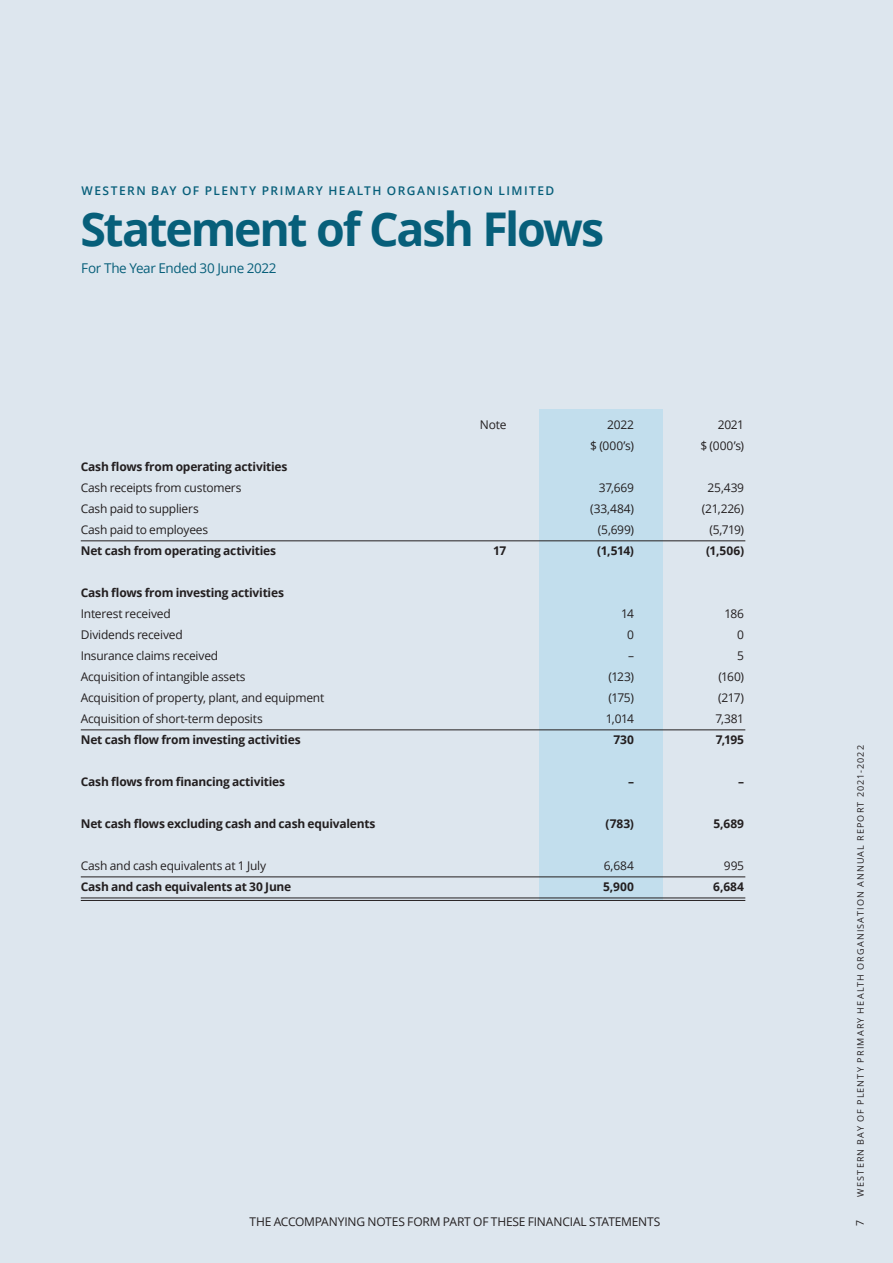
<style>
.page{position:relative;width:893px;height:1263px;background:#dde6ee}
.page>*{position:absolute;margin:0;border:0;box-sizing:border-box;transform-origin:0 0}
.Financials_heading{font:700 46.5px "Open Sans";letter-spacing:-.05em;color:#075f7a}
.Body_text___no_inden{font:13.5px "Open Sans";letter-spacing:-.025em;color:#075f7a}
.Financials{font:12px "Open Sans";letter-spacing:-.02em;color:#231f20}
.Financials-2{font:700 12px "Open Sans";letter-spacing:-.02em;color:#231f20}
.Financials_underline{font:12px "Open Sans";letter-spacing:-.02em;color:#231f20}
.Body_text___no_inden-2{font:12px "Open Sans";letter-spacing:-.015em;color:#231f20}
.Subhead{font:600 12px "Open Sans";letter-spacing:.12em;color:#075f7a}
.Financials_double_li{font:700 12px "Open Sans";letter-spacing:-.015em;color:#231f20}
.t1{font:10.5px "Open Sans";color:#231f20}
.t2{font:9px "Open Sans";letter-spacing:.13em;color:#231f20}
</style>
<div class="page">
<div style="left:540px;top:409px;width:123px;height:491px;background:#c2deed"></div>
<hr style="left:81px;top:541px;width:664px;height:1px;background:#231f20">
<hr style="left:81px;top:730px;width:664px;height:1px;background:#231f20">
<hr style="left:81px;top:877px;width:664px;height:1px;background:#231f20">
<hr style="left:81px;top:898px;width:664px;height:1px;background:#231f20">
<hr style="left:81px;top:900px;width:664px;height:1px;background:#231f20">
<p class="Subhead" style="left:81px;top:182px;width:474px">WESTERN BAY OF PLENTY PRIMARY HEALTH ORGANISATION LIMITED</p>
<p class="Financials_heading" style="left:81px;top:196px;width:525px">Statement of Cash Flows</p>
<p class="Body_text___no_inden" style="left:81px;top:259px;width:197px">For The Year Ended 30 June 2022</p>
<p class="Financials" style="left:480px;top:417px;width:28px">Note</p>
<p class="Financials" style="left:607px;top:417px;width:28px">2022</p>
<p class="Financials" style="left:718px;top:417px;width:28px">2021</p>
<p class="Financials" style="left:590px;top:438px;width:45px">$ (000’s)</p>
<p class="Financials" style="left:700px;top:438px;width:45px">$ (000’s)</p>
<p class="Financials-2" style="left:81px;top:458px;width:208px">Cash flows from operating activities</p>
<p class="Financials" style="left:81px;top:480px;width:162px">Cash receipts from customers</p>
<p class="Financials" style="left:599px;top:480px;width:37px">37,669</p>
<p class="Financials" style="left:708px;top:480px;width:38px">25,439</p>
<p class="Financials" style="left:81px;top:501px;width:119px">Cash paid to suppliers</p>
<p class="Financials" style="left:590px;top:501px;width:45px">(33,484)</p>
<p class="Financials" style="left:702px;top:501px;width:44px">(21,226)</p>
<p class="Financials_underline" style="left:81px;top:522px;width:129px">Cash paid to employees</p>
<p class="Financials_underline" style="left:598px;top:522px;width:38px">(5,699)</p>
<p class="Financials_underline" style="left:709px;top:522px;width:36px">(5,719)</p>
<p class="Financials-2" style="left:81px;top:542px;width:197px">Net cash from operating activities</p>
<p class="Financials-2" style="left:493px;top:542px;width:15px">17</p>
<p class="Financials-2" style="left:597px;top:542px;width:38px">(1,514)</p>
<p class="Financials-2" style="left:706px;top:542px;width:40px">(1,506)</p>
<p class="Financials-2" style="left:81px;top:584px;width:205px">Cash flows from investing activities</p>
<p class="Financials" style="left:81px;top:606px;width:91px">Interest received</p>
<p class="Financials" style="left:621px;top:606px;width:14px">14</p>
<p class="Financials" style="left:724px;top:606px;width:21px">186</p>
<p class="Financials" style="left:81px;top:627px;width:103px">Dividends received</p>
<p class="Financials" style="left:627px;top:627px;width:8px">0</p>
<p class="Financials" style="left:737px;top:627px;width:8px">0</p>
<p class="Financials" style="left:81px;top:648px;width:139px">Insurance claims received</p>
<p class="Financials" style="left:628px;top:648px;width:7px">–</p>
<p class="Financials" style="left:737px;top:648px;width:8px">5</p>
<p class="Financials" style="left:81px;top:669px;width:166px">Acquisition of intangible assets</p>
<p class="Financials" style="left:608px;top:669px;width:27px">(123)</p>
<p class="Financials" style="left:718px;top:669px;width:27px">(160)</p>
<p class="Financials" style="left:81px;top:690px;width:245px">Acquisition of property, plant, and equipment</p>
<p class="Financials" style="left:608px;top:690px;width:27px">(175)</p>
<p class="Financials" style="left:718px;top:690px;width:28px">(217)</p>
<p class="Financials_underline" style="left:81px;top:711px;width:184px">Acquisition of short-term deposits</p>
<p class="Financials_underline" style="left:606px;top:711px;width:30px">1,014</p>
<p class="Financials_underline" style="left:715px;top:711px;width:30px">7,381</p>
<p class="Financials-2" style="left:81px;top:731px;width:221px">Net cash flow from investing activities</p>
<p class="Financials-2" style="left:613px;top:731px;width:22px">730</p>
<p class="Financials-2" style="left:716px;top:731px;width:30px">7,195</p>
<p class="Financials-2" style="left:81px;top:773px;width:206px">Cash flows from financing activities</p>
<p class="Financials-2" style="left:628px;top:773px;width:7px">–</p>
<p class="Financials-2" style="left:738px;top:773px;width:7px">–</p>
<p class="Financials-2" style="left:81px;top:815px;width:296px">Net cash flows excluding cash and cash equivalents</p>
<p class="Financials-2" style="left:605px;top:815px;width:30px">(783)</p>
<p class="Financials-2" style="left:713px;top:815px;width:32px">5,689</p>
<p class="Financials_underline" style="left:81px;top:858px;width:187px">Cash and cash equivalents at 1 July</p>
<p class="Financials_underline" style="left:604px;top:858px;width:32px">6,684</p>
<p class="Financials_underline" style="left:724px;top:858px;width:22px">995</p>
<p class="Financials_double_li" style="left:81px;top:878px;width:212px">Cash and cash equivalents at 30 June</p>
<p class="Financials_double_li" style="left:603px;top:878px;width:32px">5,900</p>
<p class="Financials_double_li" style="left:713px;top:878px;width:32px">6,684</p>
<p class="t2" style="left:854px;top:1197px;width:453px;rotate:-90deg">WESTERN BAY OF PLENTY PRIMARY HEALTH ORGANISATION ANNUAL REPORT 2021-2022</p>
<p class="Body_text___no_inden-2" style="left:250px;top:1214px;width:412px">THE ACCOMPANYING NOTES FORM PART OF THESE FINANCIAL STATEMENTS</p>
<p class="t1" style="left:853px;top:1226px;width:8px;rotate:-90deg">7</p>
</div>
